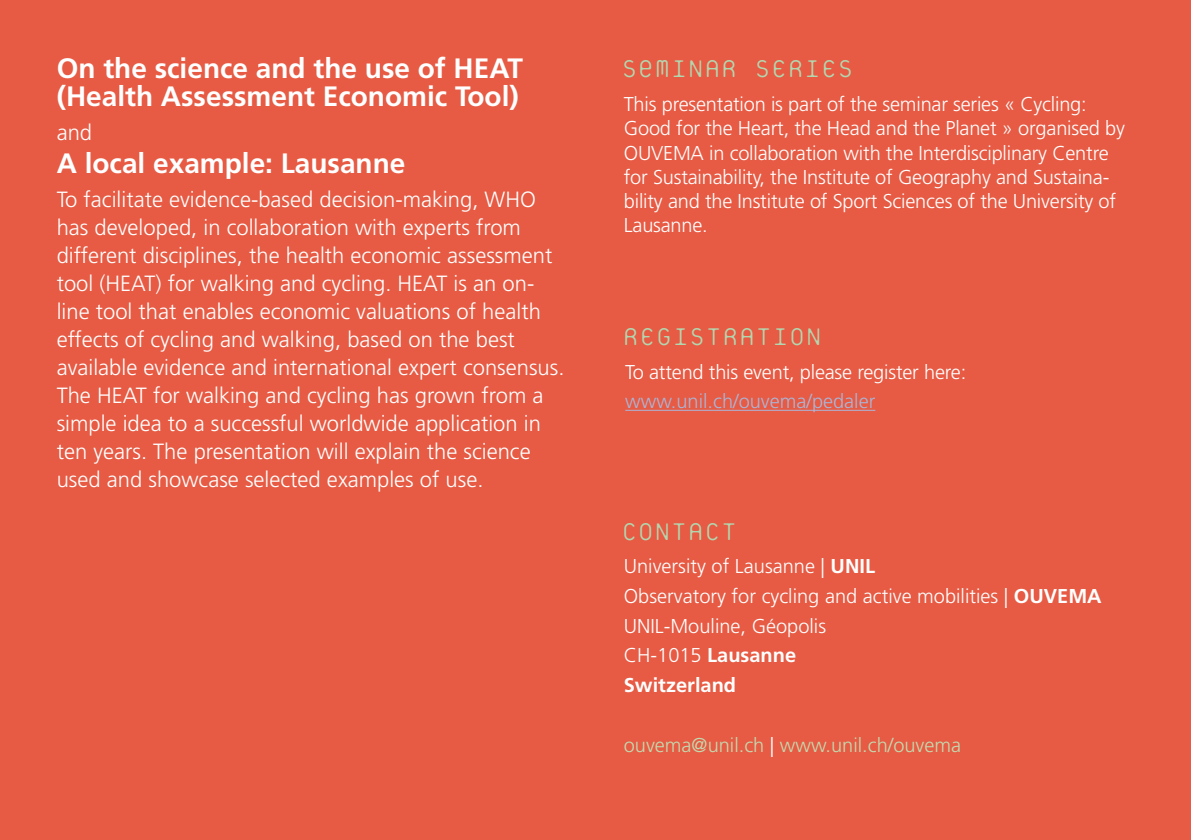
<style>
.page{position:relative;width:1191px;height:840px;background:#fff}
.page>*{position:absolute;margin:0;border:0;box-sizing:border-box;transform-origin:0 0}
.t1{font:100 36px "Platelet";color:#b2d7af}
.t2{font:700 28px/28px "Frutiger LT Std";color:#fff}
.t3{font:300 22px/28px "Frutiger LT Std";color:#fff}
.t4{font:300 20px/24px "Frutiger LT Std";letter-spacing:-.01em;color:#fff}
.t5{font:300 20px "Frutiger LT Std";color:#c2daaf}
.t6{font:300 20px "Frutiger LT Std";color:#aab5d7}
.s1{font-weight:700}
.s2{color:#fff}
</style>
<div class="page">
<div style="left:0;top:0;width:1191px;height:839px;background:#e75a43"></div>
<hr style="left:625px;top:409px;width:250px;height:1px;background:#aab5d7">
<p class="t2" style="left:57px;top:54px;width:468px">On the science and the use of HEAT (Health Assessment Economic Tool)</p>
<p class="t3" style="left:57px;top:118px;width:37px">and</p>
<p class="t2" style="left:57px;top:149px;width:350px">A local example: Lausanne</p>
<p class="t3" style="left:57px;top:185px;width:509px">To facilitate evidence-based decision-making, WHO has developed, in collaboration with experts from different disciplines, the health economic assessment tool (HEAT) for walking and cycling. HEAT is an on&shy;line tool that enables economic valuations of health effects of cycling and walking, based on the best available evidence and international expert consensus.<br>The HEAT for walking and cycling has grown from a simple idea to a successful worldwide application in ten years. The presentation will explain the science used and showcase selected examples of use.</p>
<h1 class="t1" style="left:621px;top:52px;width:234px">SemINAR SERIES</h1>
<p class="t4" style="left:624px;top:93px;width:502px">This presentation is part of the seminar series « Cycling:<br>Good for the Heart, the Head and the Planet » organised by OUVEMA in collaboration with the Interdisciplinary Centre for Sustainability, the Institute of Geography and Sustaina&shy;bility and the Institute of Sport Sciences of the University of Lausanne.</p>
<h1 class="t1" style="left:622px;top:319px;width:201px">REGISTRATION</h1>
<p class="t4" style="left:625px;top:360px;width:342px">To attend this event, please register here:</p>
<p class="t6" style="left:625px;top:390px;width:252px">www.unil.ch/ouvema/pedaler</p>
<h1 class="t1" style="left:621px;top:514px;width:118px">CONTACT</h1>
<p class="t4" style="left:624px;top:551px;width:479px;line-height:29.6px">University of Lausanne | <span class="s1">UNIL<br></span>Observatory for cycling and active mobilities | <span class="s1">OUVEMA<br></span>UNIL-Mouline, Géopolis<br>CH-1015 <span class="s1">Lausanne<br>Switzerland</span></p>
<p class="t5" style="left:624px;top:732px;width:339px">ouvema@unil.ch <span class="s2">|</span> www.unil.ch/ouvema</p>
</div>
